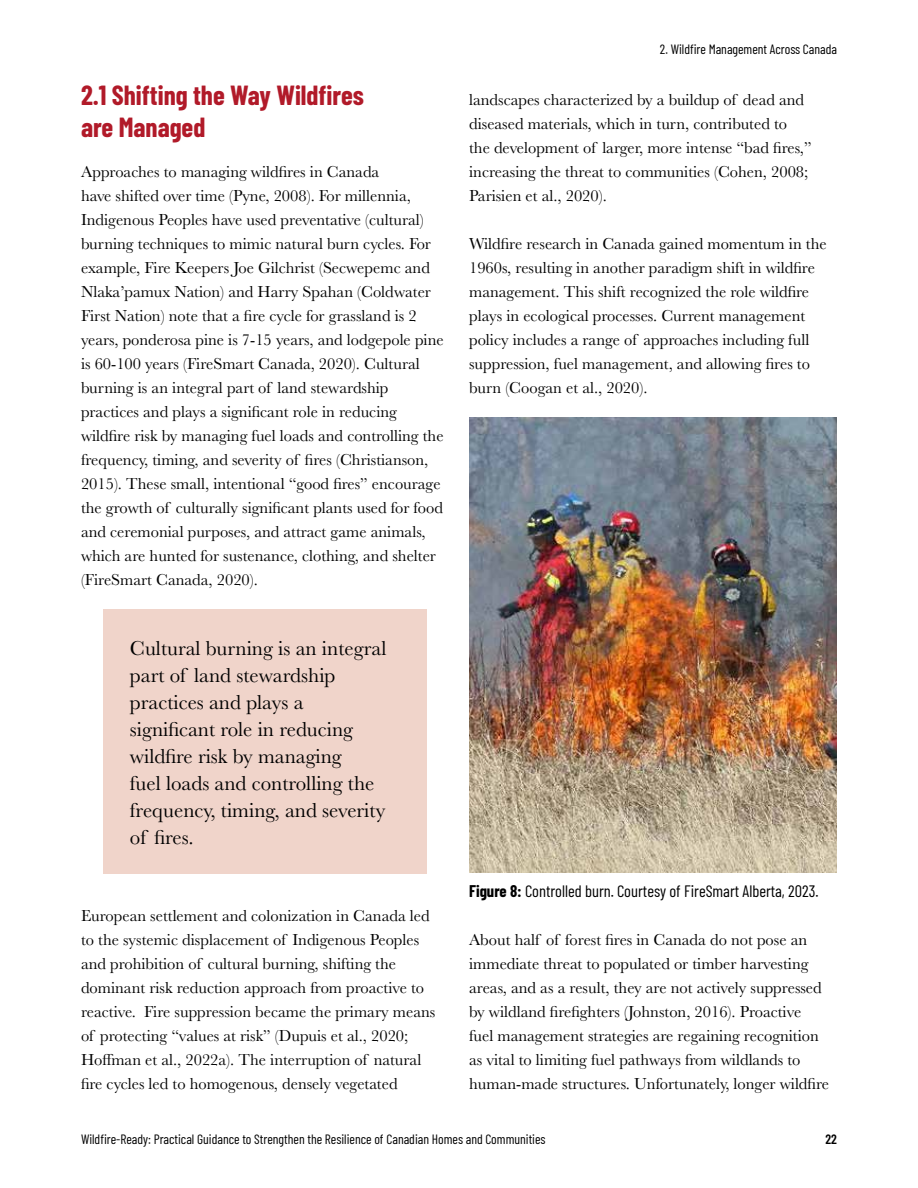
<style>
.page{position:relative;width:918px;height:1188px;background:#fff}
.page>*{position:absolute;margin:0;border:0;box-sizing:border-box;transform-origin:0 0}
.title-3-orange_1_1{font:700 27px/32.4px "Barlow Condensed";color:#b11a29}
.text-quote{font:21px/27px "Baskerville";color:#000}
.TEXT-BODY{font:16.5px/24px "Baskerville";color:#000}
.title-figures_and_tables{font:16.5px "Barlow Condensed";color:#000}
.text-header{font:13.5px "Barlow Condensed";color:#000}
.t1{font:600 13.5px "Barlow Condensed";color:#000}
.s1{font-weight:700}
</style>
<div class="page">
<div style="left:103px;top:609px;width:324px;height:264px;background:#f0d4ca"></div>
<img style="left:469px;top:417px;width:368px;height:456px">
<p class="title-3-orange_1_1" style="left:81px;top:78px;width:284px">2.1 Shifting the Way Wildfires are Managed</p>
<p class="TEXT-BODY" style="left:81px;top:160px;width:364px">Approaches to managing wildfires in Canada<br>have shifted over time (Pyne, 2008). For millennia, Indigenous Peoples have used preventative (cultural) burning techniques to mimic natural burn cycles. For example, Fire Keepers Joe Gilchrist (Secwepemc and Nlaka’pamux Nation) and Harry Spahan (Coldwater First Nation) note that a fire cycle for grassland is 2 years, ponderosa pine is 7-15 years, and lodgepole pine is 60-100 years (FireSmart Canada, 2020). Cultural burning is an integral part of land stewardship practices and plays a significant role in reducing wildfire risk by managing fuel loads and controlling the frequency, timing, and severity of fires (Christianson, 2015). These small, intentional “good fires” encourage the growth of culturally significant plants used for food and ceremonial purposes, and attract game animals, which are hunted for sustenance, clothing, and shelter (FireSmart Canada, 2020).</p>
<p class="text-quote" style="left:130px;top:635px;width:258px">Cultural burning is an integral part of land stewardship practices and plays a significant role in reducing wildfire risk by managing<br>fuel loads and controlling the frequency, timing, and severity of fires.</p>
<p class="TEXT-BODY" style="left:81px;top:904px;width:356px">European settlement and colonization in Canada led to the systemic displacement of Indigenous Peoples and prohibition of cultural burning, shifting the dominant risk reduction approach from proactive to reactive. Fire suppression became the primary means of protecting “values at risk” (Dupuis et al., 2020; Hoffman et al., 2022a). The interruption of natural fire cycles led to homogenous, densely vegetated</p>
<p class="text-header" style="left:660px;top:40px;width:179px">2. Wildfire Management Across Canada</p>
<p class="TEXT-BODY" style="left:469px;top:88px;width:344px">landscapes characterized by a buildup of dead and diseased materials, which in turn, contributed to the development of larger, more intense “bad fires,” increasing the threat to communities (Cohen, 2008; Parisien et al., 2020).</p>
<p class="TEXT-BODY" style="left:469px;top:232px;width:359px">Wildfire research in Canada gained momentum in the 1960s, resulting in another paradigm shift in wildfire management. This shift recognized the role wildfire plays in ecological processes. Current management policy includes a range of approaches including full suppression, fuel management, and allowing fires to burn (Coogan et al., 2020).</p>
<p class="title-figures_and_tables" style="left:469px;top:879px;width:351px"><span class="s1">Figure 8:</span> Controlled burn. Courtesy of FireSmart Alberta, 2023.</p>
<p class="TEXT-BODY" style="left:469px;top:928px;width:361px">About half of forest fires in Canada do not pose an immediate threat to populated or timber harvesting areas, and as a result, they are not actively suppressed by wildland firefighters (Johnston, 2016). Proactive fuel management strategies are regaining recognition as vital to limiting fuel pathways from wildlands to human-made structures. Unfortunately, longer wildfire</p>
<p class="text-header" style="left:81px;top:1129px;width:466px">Wildfire-Ready: Practical Guidance to Strengthen the Resilience of Canadian Homes and Communities</p>
<p class="t1" style="left:826px;top:1129px;width:13px">22</p>
</div>
